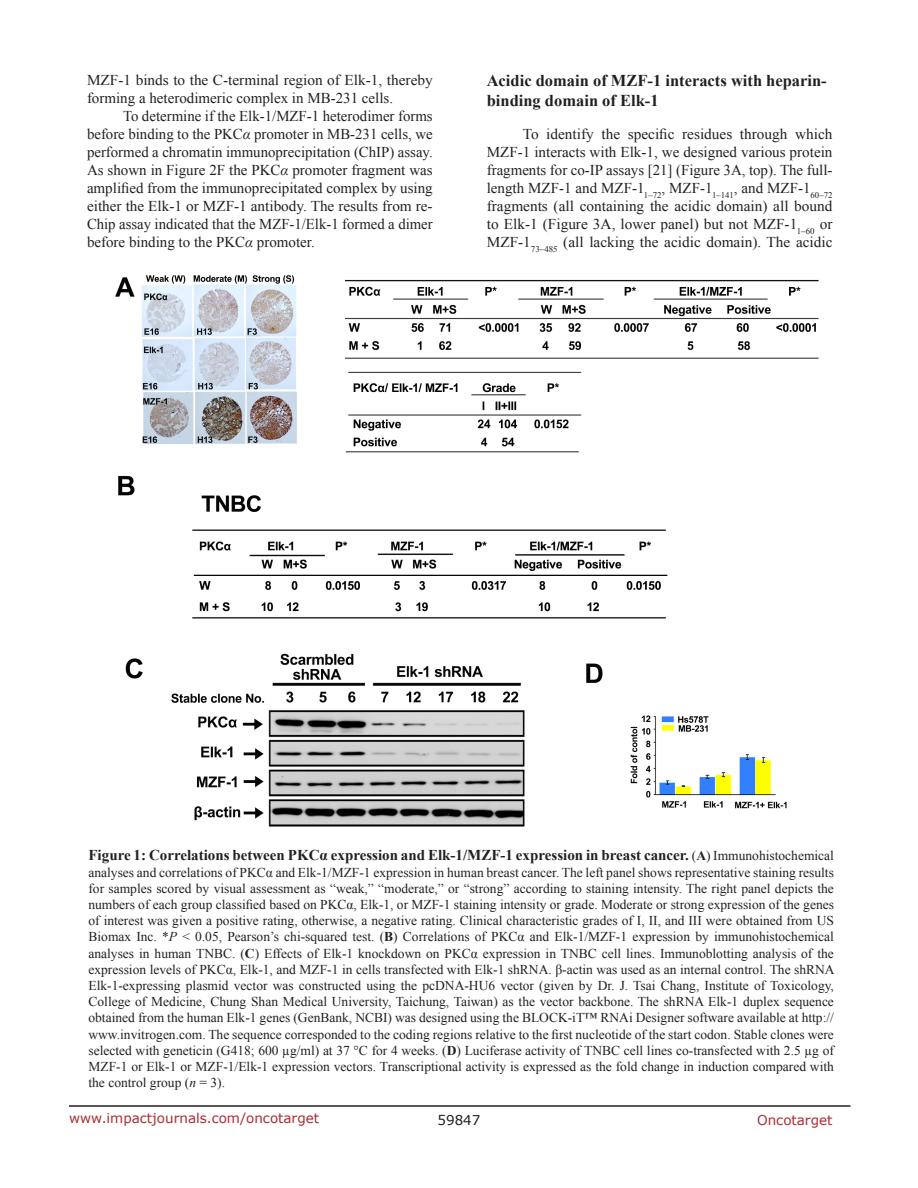
<style>
.page{position:relative;width:918px;height:1188px;background:#fff}
.page>*{position:absolute;margin:0;border:0;box-sizing:border-box;transform-origin:0 0}
.t1{font:700 16.5px/19.8px "Times New Roman";color:#231f20}
.t2{font:15px/18px "Times New Roman";color:#231f20;text-align:justify}
.t3{font:700 15px "Times New Roman";color:#231f20}
.t4{font:13.5px/16.2px "Times New Roman";color:#231f20;text-align:justify}
.t5{font:13.5px "Verdana";color:#ac2b31}
.t6{font:13.5px "Verdana";color:#231f20}
.s1{font-style:italic}
.s2{font-weight:400;font-size:13.5px}
.s3{font-size:13.5px}
.s4{font-weight:700}
</style>
<div class="page">
<hr style="left:69px;top:1105px;width:781px;height:2px;background:#231f20">
<img style="left:116px;top:276px;width:702px;height:551px">
<p class="t2" style="left:87px;top:71px;width:347px">MZF-1 binds to the C-terminal region of Elk-1, thereby forming a heterodimeric complex in MB-231 cells.</p>
<p class="t2" style="left:87px;top:107px;width:347px;text-indent:36px">To determine if the Elk-1/MZF-1 heterodimer forms before binding to the PKC<span class="s1">α</span> promoter in MB-231 cells, we performed a chromatin immunoprecipitation (ChIP) assay.<br>As shown in Figure 2F the PKC<span class="s1">α</span> promoter fragment was amplified from the immunoprecipitated complex by using either the Elk-1 or MZF-1 antibody. The results from re-Chip assay indicated that the MZF-1/Elk-1 formed a dimer before binding to the PKC<span class="s1">α</span> promoter.</p>
<p class="t1" style="left:487px;top:70px;width:342px">Acidic domain of MZF-1 interacts with heparin&shy;binding domain of Elk-1</p>
<p class="t2" style="left:487px;top:125px;width:347px;text-indent:36px">To identify the specific residues through which MZF-1 interacts with Elk-1, we designed various protein fragments for co-IP assays [21] (Figure 3A, top). The full&shy;length MZF-1 and MZF-1<sub>1–72</sub>, MZF-1<sub>1–141</sub>, and MZF-1<sub>60–72 </sub>fragments (all containing the acidic domain) all bound to Elk-1 (Figure 3A, lower panel) but not MZF-1<sub>1–60</sub> or MZF-1<sub>73–485</sub> (all lacking the acidic domain). The acidic</p>
<p class="t3" style="left:88px;top:845px;width:747px">Figure 1: Correlations between PKCα expression and Elk-1/MZF-1 expression in breast cancer. <span class="s2">(</span><span class="s3">A</span><span class="s2">) Immunohistochemical</span></p>
<p class="t4" style="left:88px;top:864px;width:748px">analyses and correlations of PKCα and Elk-1/MZF-1 expression in human breast cancer. The left panel shows representative staining results for samples scored by visual assessment as “weak,” “moderate,” or “strong” according to staining intensity. The right panel depicts the numbers of each group classified based on PKCα, Elk-1, or MZF-1 staining intensity or grade. Moderate or strong expression of the genes of interest was given a positive rating, otherwise, a negative rating. Clinical characteristic grades of I, II, and III were obtained from US Biomax Inc. *<span class="s1">P</span> &lt; 0.05, Pearson’s chi-squared test. (<span class="s4">B</span>) Correlations of PKCα and Elk-1/MZF-1 expression by immunohistochemical analyses in human TNBC. (<span class="s4">C</span>) Effects of Elk-1 knockdown on PKCα expression in TNBC cell lines. Immunoblotting analysis of the expression levels of PKCα, Elk-1, and MZF-1 in cells transfected with Elk-1 shRNA. β-actin was used as an internal control. The shRNA Elk-1-expressing plasmid vector was constructed using the pcDNA-HU6 vector (given by Dr. J. Tsai Chang, Institute of Toxicology, College of Medicine, Chung Shan Medical University, Taichung, Taiwan) as the vector backbone. The shRNA Elk-1 duplex sequence obtained from the human Elk-1 genes (GenBank, NCBI) was designed using the BLOCK-iT™ RNAi Designer software available at http:// www.invitrogen.com. The sequence corresponded to the coding regions relative to the first nucleotide of the start codon. Stable clones were selected with geneticin (G418; 600 µg/ml) at 37 °C for 4 weeks. (<span class="s4">D</span>) Luciferase activity of TNBC cell lines co-transfected with 2.5 µg of MZF-1 or Elk-1 or MZF-1/Elk-1 expression vectors. Transcriptional activity is expressed as the fold change in induction compared with the control group (<span class="s1">n</span> = 3).</p>
<p class="t5" style="left:69px;top:1109px;width:252px">www.impactjournals.com/oncotarget</p>
<p class="t6" style="left:438px;top:1111px;width:44px">59847</p>
<p class="t5" style="left:757px;top:1111px;width:77px">Oncotarget</p>
</div>
